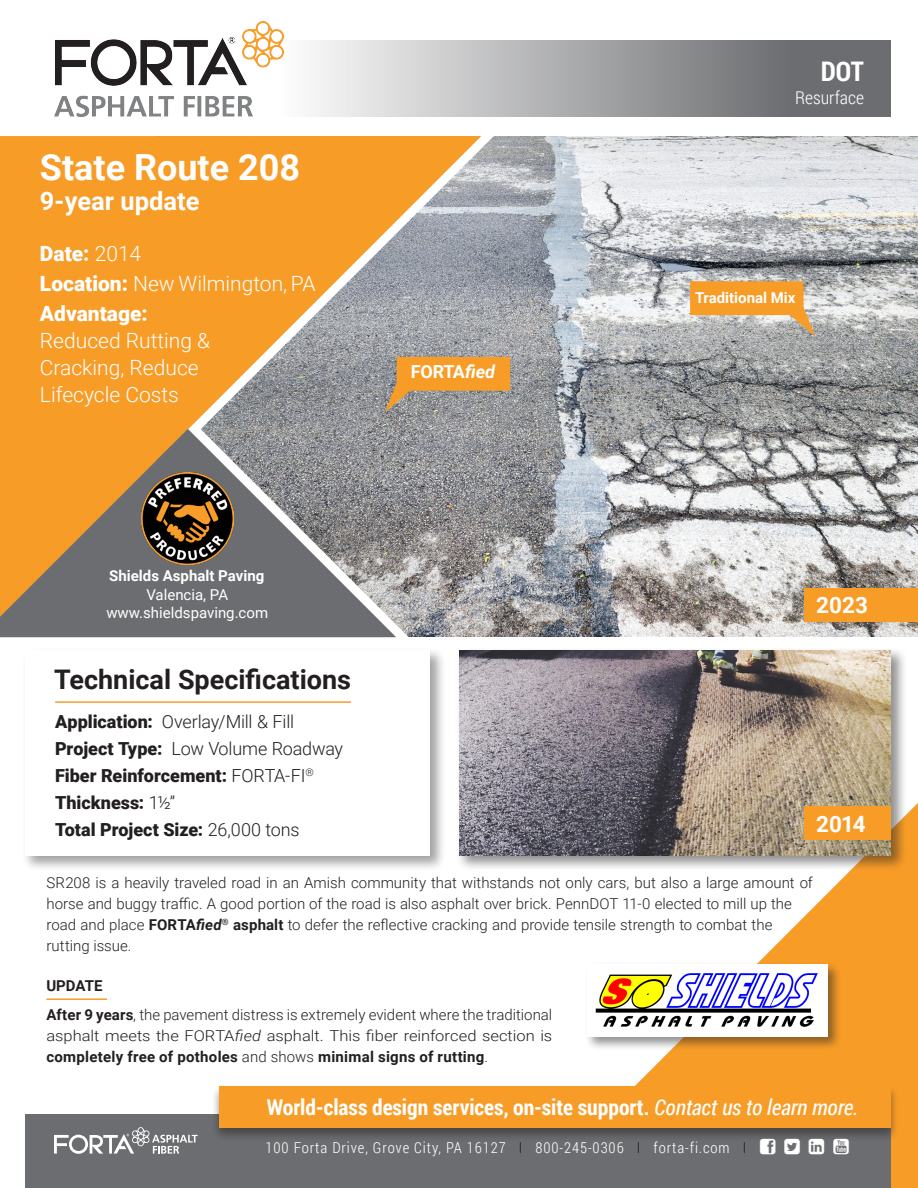
<style>
.page{position:relative;width:918px;height:1188px;background:#fff}
.page>*{position:absolute;margin:0;border:0;box-sizing:border-box;transform-origin:0 0}
.Project___Location{font:700 36px "Roboto";color:#fff}
.Project___Location-2{font:700 27px "Roboto";color:#231f20}
.Application{font:700 27px "Roboto Condensed";color:#fff}
.Project___Location-3{font:700 25.5px "Roboto";color:#fff}
.t1{font:700 22.5px "Roboto";letter-spacing:-.005em;color:#fff}
._25_Content_black_Bebas_Neue{font:700 21.75px "Roboto Condensed";color:#fff}
.t2{font:300 21px/27px "Roboto";color:#fff}
.t3{font:900 21px "Roboto";color:#fff}
.t4{font:900 18px/27px "Roboto";color:#231f20}
.t5{font:300 18px "Roboto";letter-spacing:-.01em;color:#231f20}
.Application-2{font:300 18px "Roboto Condensed";color:#fff}
.t6{font:700 18px "Roboto";letter-spacing:-.025em;color:#fff}
.Description_Body{font:300 15px/21px "Roboto";color:#231f20}
.t7{font:300 15px "Roboto Condensed";letter-spacing:.06em;color:#fff}
.t8{font:700 15px "Roboto";color:#fff}
.t9{font:15px "Roboto";color:#fff}
.Description_Body-2{font:700 15px "Roboto";color:#231f20}
.s1{font-weight:300}
.s2{font-weight:900}
.s3{font-style:italic}
.s4{font-weight:700}
.s5{font-weight:700;font-style:italic}
.s6{font-weight:400;font-style:italic}
.s7{color:#231f20}
</style>
<div class="page">
<svg style="left:313px;top:40px;width:578px;height:77px"></svg>
<img style="left:54px;top:22px;width:230px;height:94px">
<img style="left:496px;top:136px;width:422px;height:501px">
<svg style="left:481px;top:136px;width:15px;height:285px"></svg>
<svg style="left:186px;top:421px;width:369px;height:217px"></svg>
<svg style="left:0;top:136px;width:481px;height:481px;fill:#f89c28"></svg>
<svg style="left:0;top:429px;width:396px;height:208px;fill:#747470"></svg>
<svg style="left:637px;top:803px;width:281px;height:385px;fill:#f89c28"></svg>
<div style="left:26px;top:1114px;width:865px;height:74px;background:#6c6d70"></div>
<div style="left:211px;top:1084px;width:688px;height:58px;background:#231f20;opacity:.5"></div>
<div style="left:219px;top:1086px;width:672px;height:41px;background:#f89c28"></div>
<svg style="left:54px;top:1127px;width:144px;height:27px"></svg>
<div style="left:456px;top:647px;width:452px;height:225px;background:#231f20;opacity:.5"></div>
<img style="left:459px;top:650px;width:432px;height:205px">
<hr style="left:46px;top:998px;width:61px;height:2px;background:#f89c28">
<div style="left:22px;top:647px;width:425px;height:225px;background:#231f20;opacity:.5"></div>
<div style="left:25px;top:650px;width:405px;height:205px;background:#fff"></div>
<hr style="left:55px;top:701px;width:296px;height:2px;background:#f89c28">
<img style="left:142px;top:473px;width:91px;height:91px">
<div style="left:805px;top:588px;width:113px;height:34px;background:#f89c28"></div>
<svg style="left:690px;top:281px;width:125px;height:56px"></svg>
<svg style="left:385px;top:357px;width:125px;height:55px"></svg>
<div style="left:805px;top:806px;width:86px;height:34px;background:#f89c28"></div>
<div style="left:585px;top:961px;width:258px;height:90px;background:#231f20;opacity:.5"></div>
<div style="left:587px;top:964px;width:241px;height:72px;background:#fff"></div>
<img style="left:595px;top:974px;width:223px;height:53px">
<svg style="left:760px;top:1139px;width:16px;height:3px"></svg>
<svg style="left:785px;top:1139px;width:15px;height:3px"></svg>
<svg style="left:809px;top:1139px;width:15px;height:3px"></svg>
<svg style="left:833px;top:1139px;width:16px;height:3px"></svg>
<p class="Project___Location" style="left:40px;top:142px;width:262px">State Route 208</p>
<p class="Project___Location-3" style="left:40px;top:183px;width:161px">9-year update</p>
<p class="t3" style="left:40px;top:239px;width:103px">Date: <span class="s1">2014</span></p>
<p class="t2" style="left:40px;top:269px;width:277px"><span class="s2">Location:</span> New Wilmington, PA</p>
<p class="t2" style="left:40px;top:299px;width:172px"><span class="s2">Advantage:<br></span>Reduced Rutting &amp;<br>Cracking, Reduce<br>Lifecycle Costs</p>
<p class="t6" style="left:411px;top:359px;width:86px">FORTA<span class="s3">fied</span></p>
<p class="t8" style="left:109px;top:565px;width:157px">Shields Asphalt Paving</p>
<p class="t9" style="left:146px;top:585px;width:83px">Valencia, PA</p>
<p class="t9" style="left:106px;top:603px;width:163px">www.shieldspaving.com</p>
<p class="Project___Location-2" style="left:54px;top:661px;width:299px">Technical Specifications</p>
<p class="t5" style="left:55px;top:709px;width:241px"><span class="s2">Application:</span> Overlay/Mill &amp; Fill</p>
<p class="t4" style="left:55px;top:735px;width:290px">Project Type: <span class="s1">Low Volume Roadway<br></span>Fiber Reinforcement: <span class="s1">FORTA-FI</span><sup>®</sup></p>
<p class="t4" style="left:55px;top:789px;width:122px">Thickness: <span class="s1">1½”</span></p>
<p class="t4" style="left:55px;top:816px;width:246px">Total Project Size: <span class="s1">26,000 tons</span></p>
<p class="Application" style="left:821px;top:53px;width:45px">DOT</p>
<p class="Application-2" style="left:795px;top:85px;width:70px">Resurface</p>
<p class="t8" style="left:695px;top:287px;width:102px">Traditional Mix</p>
<p class="t1" style="left:816px;top:589px;width:53px">2023</p>
<p class="t1" style="left:816px;top:808px;width:51px">2014</p>
<p class="Description_Body" style="left:46px;top:872px;width:768px">SR208 is a heavily traveled road in an Amish community that withstands not only cars, but also a large amount of horse and buggy traffic. A good portion of the road is also asphalt over brick. PennDOT 11-0 elected to mill up the road and place <span class="s4">FORTA</span><span class="s5">fied</span><sup>®</sup> <span class="s4">asphalt</span> to defer the reflective cracking and provide tensile strength to combat the rutting issue.</p>
<p class="Description_Body-2" style="left:46px;top:976px;width:58px">UPDATE</p>
<p class="Description_Body" style="left:46px;top:1004px;width:507px;text-align:justify"><span class="s4">After 9 years</span>, the pavement distress is extremely evident where the traditional asphalt meets the FORTA<span class="s3">fied</span> asphalt. This fiber reinforced section is <span class="s4">completely free of potholes</span> and shows <span class="s4">minimal signs of rutting</span>.</p>
<p class="_25_Content_black_Bebas_Neue" style="left:267px;top:1092px;width:593px">World-class design services, on-site support. <span class="s6">Contact us to learn more.</span></p>
<p class="t7" style="left:266px;top:1137px;width:482px">100 Forta Drive, Grove City, PA 16127 <span class="s7">I</span> 800-245-0306 <span class="s7">I</span> forta-fi.com <span class="s7">I</span></p>
</div>
